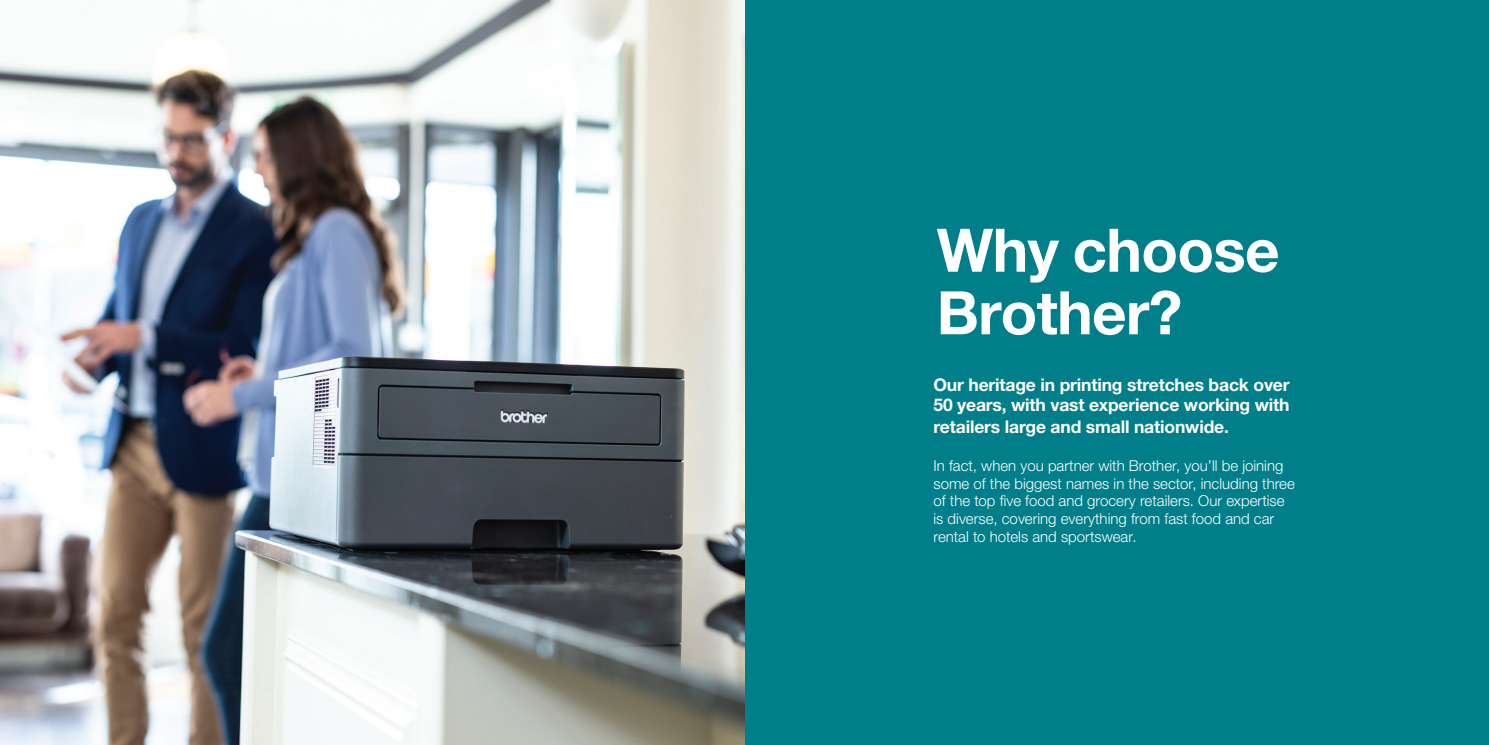
<style>
.page{position:relative;width:1489px;height:745px;background:#fff}
.page>*{position:absolute;margin:0;border:0;box-sizing:border-box;transform-origin:0 0}
.t1{font:700 60px/62.5px "Helvetica Neue LTW1 G";letter-spacing:-.01em;color:#fff}
.t2{font:700 17.5px/20.6px "Helvetica Neue LTW1 G";letter-spacing:-.01em;color:#fff;text-align:justify}
.t3{font:300 15px/17.5px "Helvetica Neue LTW1 G";color:#fff}
</style>
<div class="page">
<div style="left:744px;top:0;width:744px;height:744px;background:#007e89"></div>
<img style="left:0;top:0;width:744px;height:744px">
<p class="t1" style="left:936px;top:218px;width:344px">Why choose<br>Brother?</p>
<p class="t2" style="left:933px;top:374px;width:357px">Our heritage in printing stretches back over 50 years, with vast experience working with retailers large and small nationwide.</p>
<p class="t3" style="left:933px;top:457px;width:363px">In fact, when you partner with Brother, you’ll be joining some of the biggest names in the sector, including three of the top five food and grocery retailers. Our expertise is diverse, covering everything from fast food and car rental to hotels and sportswear.</p>
</div>
